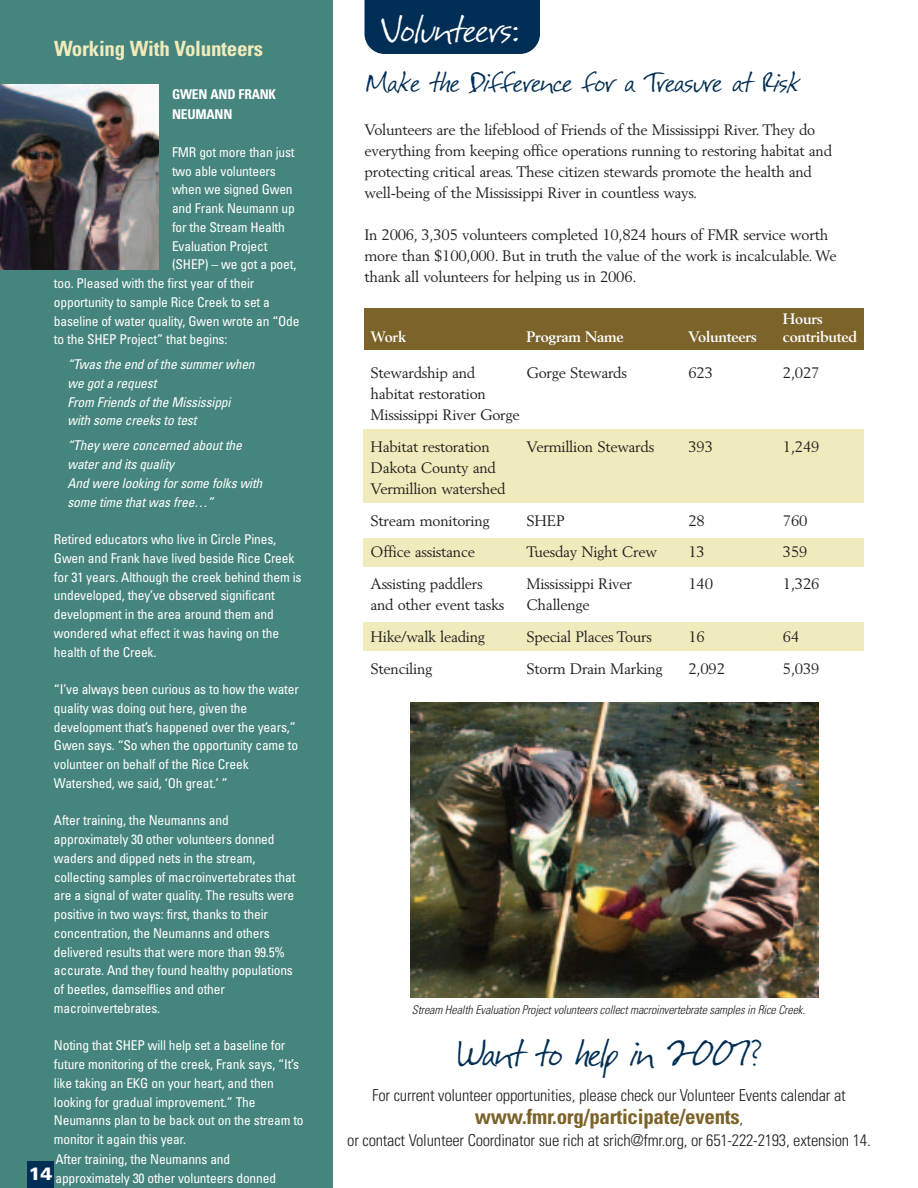
<style>
.page{position:relative;width:918px;height:1188px;background:#fff}
.page>*{position:absolute;margin:0;border:0;box-sizing:border-box;transform-origin:0 0}
.t1{font:36px "Festus";letter-spacing:-.015em;color:#002e54}
.t2{font:36px "Festus";color:#fff}
.t3{font:27px "Festus";color:#002e54}
.t4{font:700 condensed 21px "Univers";letter-spacing:-.015em;color:#7b6329}
.t5{font:700 condensed 21px "Univers";letter-spacing:-.015em;color:#f0ebbc}
.t6{font:300 condensed 16.5px "Univers";letter-spacing:-.015em;color:#231f20}
.t7{font:15px/21px "Berling";letter-spacing:-.015em;color:#231f20}
.t8{font:700 15px "Berling";letter-spacing:-.015em;color:#fff}
.t9{font:condensed 13.5px/18.8px "Univers";letter-spacing:-.015em;color:#fff}
.t10{font:italic condensed 13.5px/18.8px "Univers";letter-spacing:-.015em;color:#fff}
.t11{font:700 condensed 13.5px/19.5px "Univers";letter-spacing:-.015em;color:#fff}
.t12{font:italic 300 condensed 12px "Univers";color:#231f20}
.s1{font-weight:300;font-size:16.5px;color:#231f20}
</style>
<div class="page">
<div style="left:364px;top:429px;width:500px;height:74px;background:#f0ebbc"></div>
<div style="left:364px;top:538px;width:500px;height:29px;background:#f0ebbc"></div>
<div style="left:364px;top:622px;width:500px;height:28px;background:#f0ebbc"></div>
<div style="left:0;top:0;width:333px;height:1188px;background:#45857d"></div>
<div style="left:27px;top:1161px;width:27px;height:27px;background:#002e54"></div>
<div style="left:364px;top:308px;width:500px;height:42px;background:#7b6329"></div>
<div style="left:364px;top:0;width:176px;height:54px;background:#002e54"></div>
<img style="left:411px;top:702px;width:407px;height:295px">
<img style="left:0;top:85px;width:159px;height:185px">
<h3 class="t5" style="left:54px;top:40px;width:211px">Working With Volunteers</h3>
<p class="t11" style="left:172px;top:86px;width:106px">GWEN AND FRANK<br>NEUMANN</p>
<p class="t9" style="left:172px;top:144px;width:124px">FMR got more than just</p>
<p class="t9" style="left:172px;top:163px;width:105px">two able volunteers</p>
<p class="t9" style="left:172px;top:181px;width:122px">when we signed Gwen</p>
<p class="t9" style="left:172px;top:200px;width:124px">and Frank Neumann up</p>
<p class="t9" style="left:172px;top:219px;width:114px">for the Stream Health</p>
<p class="t9" style="left:172px;top:238px;width:97px">Evaluation Project</p>
<p class="t9" style="left:172px;top:256px;width:126px">(SHEP) – we got a poet,</p>
<p class="t9" style="left:54px;top:275px;width:202px">too. Pleased with the first year of their</p>
<p class="t9" style="left:54px;top:294px;width:218px">opportunity to sample Rice Creek to set a</p>
<p class="t9" style="left:54px;top:313px;width:247px">baseline of water quality, Gwen wrote an “Ode</p>
<p class="t9" style="left:54px;top:331px;width:175px">to the SHEP Project” that begins:</p>
<p class="t10" style="left:67px;top:356px;width:189px">“Twas the end of the summer when we got a request<br>From Friends of the Mississippi with some creeks to test</p>
<p class="t10" style="left:67px;top:437px;width:196px">“They were concerned about the water and its quality<br>And were looking for some folks with some time that was free…”</p>
<p class="t9" style="left:54px;top:531px;width:249px">Retired educators who live in Circle Pines, Gwen and Frank have lived beside Rice Creek for 31 years. Although the creek behind them is undeveloped, they’ve observed significant development in the area around them and wondered what effect it was having on the health of the Creek.</p>
<p class="t9" style="left:54px;top:681px;width:246px">“I’ve always been curious as to how the water quality was doing out here, given the development that’s happened over the years,” Gwen says. “So when the opportunity came to volunteer on behalf of the Rice Creek Watershed, we said, ‘Oh great.’ ”</p>
<p class="t9" style="left:54px;top:812px;width:243px">After training, the Neumanns and approximately 30 other volunteers donned waders and dipped nets in the stream, collecting samples of macroinvertebrates that are a signal of water quality. The results were positive in two ways: first, thanks to their concentration, the Neumanns and others delivered results that were more than 99.5% accurate. And they found healthy populations of beetles, damselflies and other macroinvertebrates.</p>
<p class="t9" style="left:54px;top:1037px;width:233px">Noting that SHEP will help set a baseline for</p>
<p class="t9" style="left:54px;top:1056px;width:247px">future monitoring of the creek, Frank says, “It’s</p>
<p class="t9" style="left:54px;top:1075px;width:221px">like taking an EKG on your heart, and then</p>
<p class="t9" style="left:54px;top:1093px;width:203px">looking for gradual improvement.” The</p>
<p class="t9" style="left:54px;top:1112px;width:251px">Neumanns plan to be back out on the stream to</p>
<p class="t9" style="left:54px;top:1131px;width:134px">monitor it again this year.</p>
<p class="t9" style="left:55px;top:1150px;width:176px">After training, the Neumanns and</p>
<p class="t9" style="left:28px;top:1170px;width:249px"><sup>14</sup> approximately 30 other volunteers donned</p>
<h1 class="t2" style="left:379px;top:15px;width:140px">Volunteers:</h1>
<h2 class="t3" style="left:364px;top:71px;width:437px">Make the Difference for a Treasure at Risk</h2>
<p class="t7" style="left:364px;top:120px;width:469px">Volunteers are the lifeblood of Friends of the Mississippi River. They do everything from keeping office operations running to restoring habitat and protecting critical areas. These citizen stewards promote the health and well-being of the Mississippi River in countless ways.</p>
<p class="t7" style="left:364px;top:225px;width:474px">In 2006, 3,305 volunteers completed 10,824 hours of FMR service worth more than $100,000. But in truth the value of the work is incalculable. We thank all volunteers for helping us in 2006.</p>
<p class="t8" style="left:783px;top:313px;width:42px">Hours</p>
<p class="t8" style="left:371px;top:331px;width:37px">Work</p>
<p class="t8" style="left:526px;top:331px;width:99px">Program Name</p>
<p class="t8" style="left:688px;top:331px;width:70px">Volunteers</p>
<p class="t8" style="left:783px;top:331px;width:76px">contributed</p>
<p class="t7" style="left:371px;top:363px;width:106px">Stewardship and</p>
<p class="t7" style="left:526px;top:363px;width:102px">Gorge Stewards</p>
<p class="t7" style="left:688px;top:363px;width:26px">623</p>
<p class="t7" style="left:783px;top:363px;width:38px">2,027</p>
<p class="t7" style="left:371px;top:384px;width:151px">habitat restoration<br>Mississippi River Gorge</p>
<p class="t7" style="left:371px;top:437px;width:121px">Habitat restoration</p>
<p class="t7" style="left:526px;top:437px;width:129px">Vermillion Stewards</p>
<p class="t7" style="left:688px;top:437px;width:26px">393</p>
<p class="t7" style="left:783px;top:437px;width:38px">1,249</p>
<p class="t7" style="left:371px;top:458px;width:136px">Dakota County and<br>Vermillion watershed</p>
<p class="t7" style="left:371px;top:511px;width:121px">Stream monitoring</p>
<p class="t7" style="left:526px;top:511px;width:40px">SHEP</p>
<p class="t7" style="left:688px;top:511px;width:18px">28</p>
<p class="t7" style="left:783px;top:511px;width:26px">760</p>
<p class="t7" style="left:371px;top:543px;width:106px">Office assistance</p>
<p class="t7" style="left:526px;top:543px;width:132px">Tuesday Night Crew</p>
<p class="t7" style="left:688px;top:543px;width:18px">13</p>
<p class="t7" style="left:783px;top:543px;width:26px">359</p>
<p class="t7" style="left:371px;top:575px;width:114px">Assisting paddlers</p>
<p class="t7" style="left:526px;top:575px;width:107px">Mississippi River</p>
<p class="t7" style="left:688px;top:575px;width:26px">140</p>
<p class="t7" style="left:783px;top:575px;width:38px">1,326</p>
<p class="t7" style="left:371px;top:596px;width:135px">and other event tasks</p>
<p class="t7" style="left:526px;top:596px;width:65px">Challenge</p>
<p class="t7" style="left:371px;top:627px;width:116px">Hike/walk leading</p>
<p class="t7" style="left:526px;top:627px;width:127px">Special Places Tours</p>
<p class="t7" style="left:688px;top:627px;width:18px">16</p>
<p class="t7" style="left:783px;top:627px;width:18px">64</p>
<p class="t7" style="left:371px;top:659px;width:63px">Stenciling</p>
<p class="t7" style="left:526px;top:659px;width:138px">Storm Drain Marking</p>
<p class="t7" style="left:688px;top:659px;width:38px">2,092</p>
<p class="t7" style="left:783px;top:659px;width:38px">5,039</p>
<p class="t12" style="left:412px;top:1006px;width:397px">Stream Health Evaluation Project volunteers collect macroinvertebrate samples in Rice Creek.</p>
<h1 class="t1" style="left:457px;top:1039px;width:305px">Want to help in 2007?</h1>
<p class="t6" style="left:372px;top:1089px;width:475px">For current volunteer opportunities, please check our Volunteer Events calendar at</p>
<h3 class="t4" style="left:475px;top:1109px;width:270px">www.fmr.org/participate/events<span class="s1">,</span></h3>
<p class="t6" style="left:347px;top:1134px;width:525px">or contact Volunteer Coordinator sue rich at srich@fmr.org, or 651-222-2193, extension 14.</p>
</div>
